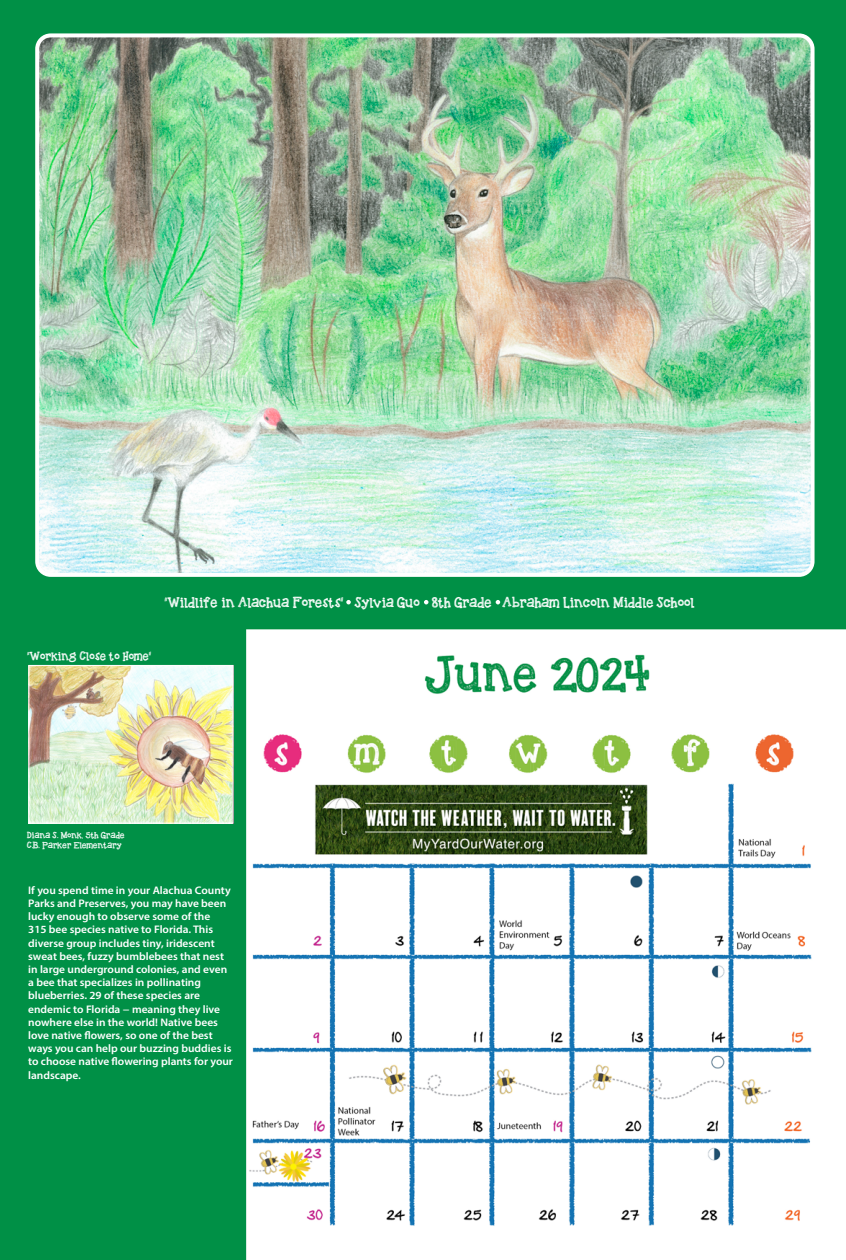
<style>
.page{position:relative;width:846px;height:1260px;background:#fff}
.page>*{position:absolute;margin:0;border:0;box-sizing:border-box;transform-origin:0 0}
.t1{font:13px "KBREINDEERGAMES";color:#fff}
.tips{font:600 11px/13.2px "Myriad Pro";color:#fff;scale:1.04 1}
.t2{font:11px "KBREINDEERGAMES";color:#fff}
.t3{font:8px/9.6px "KBREINDEERGAMES";color:#fff;scale:1.04 1}
</style>
<div class="page">
<div style="left:0;top:629px;width:247px;height:631px;background:#009046"></div>
<div style="left:0;top:0;width:846px;height:629px;background:#009046"></div>
<svg style="left:346px;top:600px;width:5px;height:4px"></svg>
<svg style="left:496px;top:600px;width:4px;height:4px"></svg>
<svg style="left:424px;top:600px;width:4px;height:4px"></svg>
<img style="left:40px;top:38px;width:770px;height:534px">
<div style="left:35px;top:33px;width:780px;height:544px;border:4px solid #fff;border-radius:14px"></div>
<img style="left:30px;top:667px;width:202px;height:155px">
<div style="left:28px;top:665px;width:206px;height:159px;border:1px solid #fff"></div>
<img style="left:246px;top:629px;width:600px;height:631px">
<p class="t1" style="left:164px;top:596px;width:531px">“Wildlife in Alachua Forests” Sylvia Guo 8th Grade Abraham Lincoln Middle School</p>
<p class="t2" style="left:27px;top:651px;width:125px">“Working Close to Home”</p>
<p class="t3" style="left:27px;top:831px;width:95px">Diana S. Monk, 5th Grade<br>C.B. Parker Elementary</p>
<p class="tips" style="left:28px;top:883px;width:198px">If you spend time in your Alachua County Parks and Preserves, you may have been lucky enough to observe some of the<br>315 bee species native to Florida. This diverse group includes tiny, iridescent sweat bees, fuzzy bumblebees that nest in large underground colonies, and even a bee that specializes in pollinating blueberries. 29 of these species are endemic to Florida − meaning they live nowhere else in the world! Native bees love native flowers, so one of the best ways you can help our buzzing buddies is to choose native flowering plants for your landscape.</p>
</div>
